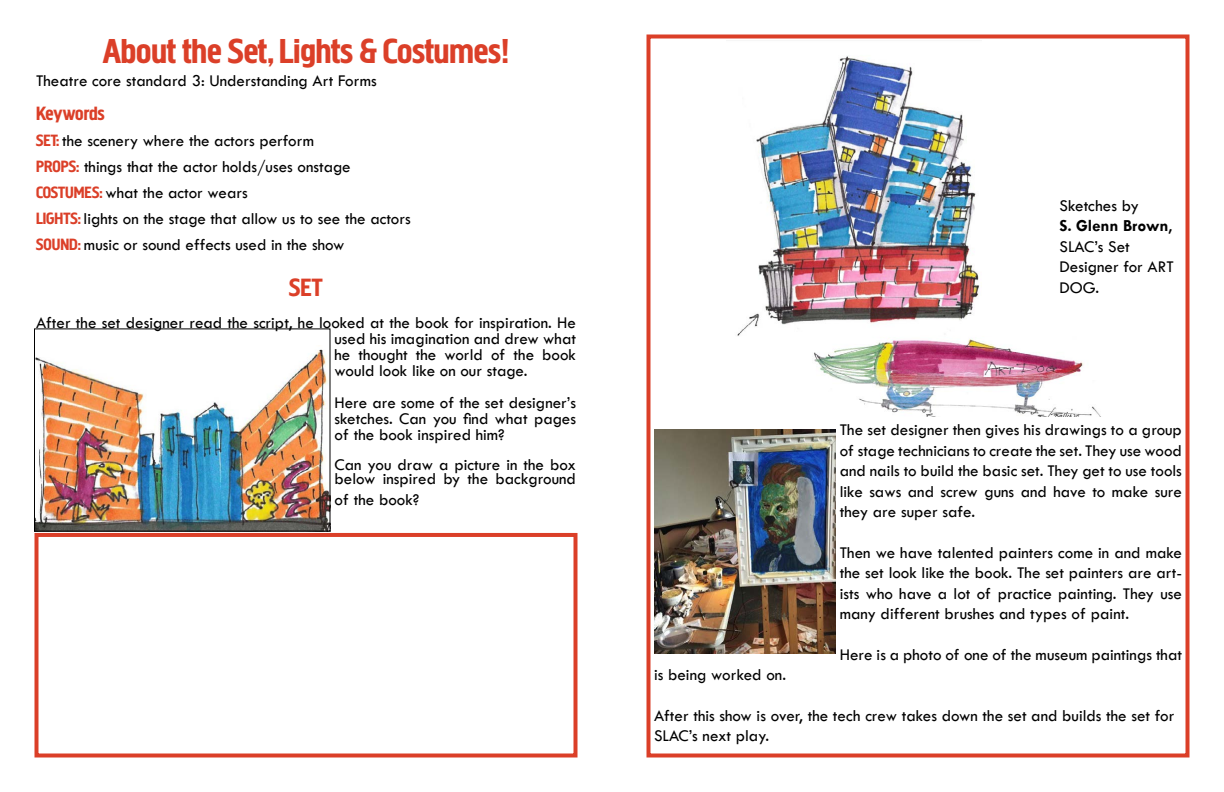
<style>
.page{position:relative;width:1224px;height:792px;background:#fff}
.page>*{position:absolute;margin:0;border:0;box-sizing:border-box;transform-origin:0 0}
.t1{font:36px "Megaphone";color:#db3f28}
.t2{font:26px "Megaphone";color:#db3f28}
.t3{font:20px "Megaphone";letter-spacing:-.01em;color:#db3f28}
.t4{font:17px/20.4px "Tw Cen";color:#000}
.s1{font-family:"Megaphone";color:#db3f28}
.s2{font-weight:700}
</style>
<div class="page">
<img style="left:36px;top:349px;width:292px;height:181px">
<div style="left:34px;top:328px;width:296px;height:204px;border:1px solid #000"></div>
<div style="left:34px;top:533px;width:544px;height:225px;background:#fff;border:4px solid #db3f28"></div>
<img style="left:814px;top:338px;width:287px;height:79px">
<img style="left:737px;top:55px;width:242px;height:281px">
<img style="left:654px;top:429px;width:182px;height:225px">
<div style="left:646px;top:34px;width:544px;height:724px;border:4px solid #db3f28"></div>
<h1 class="t1" style="left:103px;top:29px;width:407px">About the Set, Lights &amp; Costumes!</h1>
<p class="t3" style="left:36px;top:101px;width:70px">Keywords</p>
<p class="t4" style="left:36px;top:127px;width:376px;line-height:26px"><span class="s1">SET:</span> the scenery where the actors perform<br><span class="s1">PROPS:</span> things that the actor holds/uses onstage <span class="s1">COSTUMES:</span> what the actor wears<br><span class="s1">LIGHTS:</span> lights on the stage that allow us to see the actors <span class="s1">SOUND:</span> music or sound effects used in the show</p>
<h2 class="t2" style="left:289px;top:272px;width:35px">SET</h2>
<p class="t4" style="left:335px;top:315px;width:243px;line-height:16px;text-align:justify;text-indent:-299px">After the set designer read the script, he looked at the book for inspiration. He used his imagination and drew what he thought the world of the book would look like on our stage.</p>
<p class="t4" style="left:335px;top:395px;width:243px;line-height:16px;text-align:justify">Here are some of the set designer’s sketches. Can you find what pages of the book inspired him?</p>
<p class="t4" style="left:335px;top:458px;width:243px;line-height:14px">Can you draw a picture in the box below inspired by the background</p>
<p class="t4" style="left:335px;top:489px;width:86px">of the book?</p>
<p class="t4" style="left:36px;top:70px;width:342px">Theatre core standard 3: Understanding Art Forms</p>
<p class="t4" style="left:1060px;top:195px;width:116px">Sketches by<br><span class="s2">S. Glenn Brown</span>,<br>SLAC’s Set<br>Designer for ART<br>DOG.</p>
<p class="t4" style="left:840px;top:420px;width:344px;text-align:justify">The set designer then gives his drawings to a group of stage technicians to create the set. They use wood and nails to build the basic set. They get to use tools like saws and screw guns and have to make sure they are super safe.</p>
<p class="t4" style="left:840px;top:542px;width:344px;text-align:justify">Then we have talented painters come in and make the set look like the book. The set painters are art&shy;ists who have a lot of practice painting. They use many different brushes and types of paint.</p>
<p class="t4" style="left:840px;top:644px;width:344px">Here is a photo of one of the museum paintings that</p>
<p class="t4" style="left:654px;top:664px;width:134px">is being worked on.</p>
<p class="t4" style="left:654px;top:705px;width:522px">After this show is over, the tech crew takes down the set and builds the set for<br>SLAC’s next play.</p>
</div>
